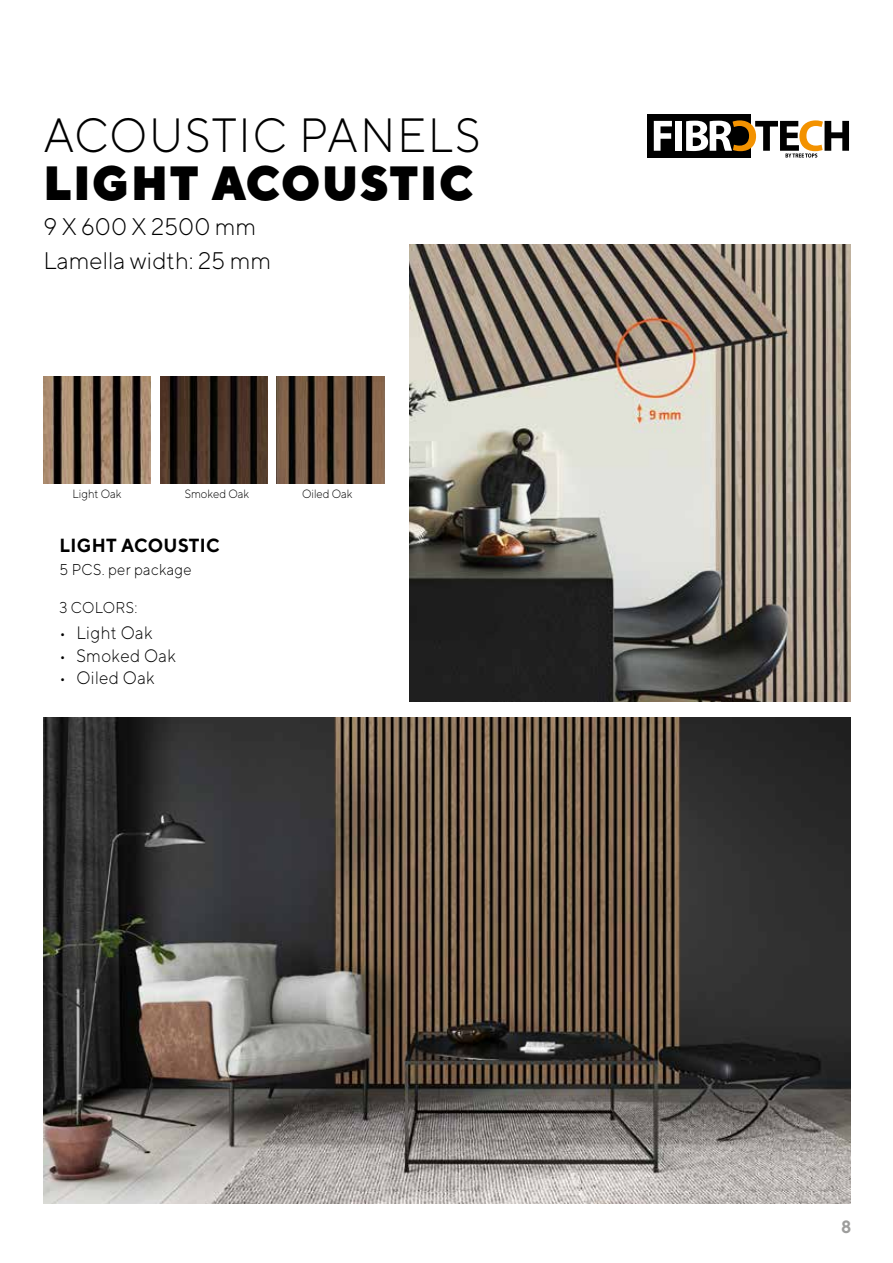
<style>
.page{position:relative;width:893px;height:1263px;background:#fff}
.page>*{position:absolute;margin:0;border:0;box-sizing:border-box;transform-origin:0 0}
.t1{font:300 48px "TT Norms";letter-spacing:.04em;color:#000;scale:.95 1}
.t2{font:900 48px "TT Norms";letter-spacing:.04em;color:#000;scale:.95 1}
.t3{font:300 24px/34.8px "TT Norms";color:#000}
.t4{font:700 19.05px "TT Norms";letter-spacing:.02em;color:#000;scale:.95 1}
.t5{font:300 18px "TT Norms";letter-spacing:.02em;color:#000;scale:.95 1}
.t6{font:700 17.7px "TT Norms";color:#9d9d9c;scale:.95 1}
.t7{font:300 15.75px "TT Norms";letter-spacing:.02em;color:#000;scale:.95 1}
.t8{font:300 12px "TT Norms";color:#000;scale:.95 1}
</style>
<div class="page">
<img style="left:410px;top:244px;width:440px;height:457px">
<img style="left:43px;top:717px;width:807px;height:486px">
<img style="left:43px;top:376px;width:108px;height:108px">
<img style="left:160px;top:376px;width:107px;height:108px">
<img style="left:277px;top:376px;width:107px;height:108px">
<div style="left:647px;top:115px;width:104px;height:43px;background:#000"></div>
<svg style="left:654px;top:121px;width:18px;height:30px"></svg>
<div style="left:675px;top:121px;width:7px;height:30px;background:#fff"></div>
<svg style="left:686px;top:120px;width:163px;height:38px"></svg>
<h1 class="t1" style="left:43px;top:106px;width:462px">ACOUSTIC PANELS</h1>
<h1 class="t2" style="left:43px;top:151px;width:454px">LIGHT ACOUSTIC</h1>
<p class="t3" style="left:43px;top:208px;width:229px">9 X 600 X 2500 mm<br>Lamella width: 25 mm</p>
<p class="t8" style="left:72px;top:486px;width:53px">Light Oak</p>
<p class="t8" style="left:185px;top:486px;width:69px">Smoked Oak</p>
<p class="t8" style="left:302px;top:486px;width:55px">Oiled Oak</p>
<p class="t4" style="left:60px;top:533px;width:170px">LIGHT ACOUSTIC</p>
<p class="t7" style="left:60px;top:560px;width:141px">5 PCS. per package</p>
<p class="t7" style="left:60px;top:598px;width:83px">3 COLORS:</p>
<p class="t5" style="left:60px;top:622px;width:99px">• Light Oak</p>
<p class="t5" style="left:60px;top:644px;width:124px">• Smoked Oak</p>
<p class="t5" style="left:60px;top:667px;width:102px">• Oiled Oak</p>
<p class="t6" style="left:841px;top:1216px;width:12px">8</p>
</div>
